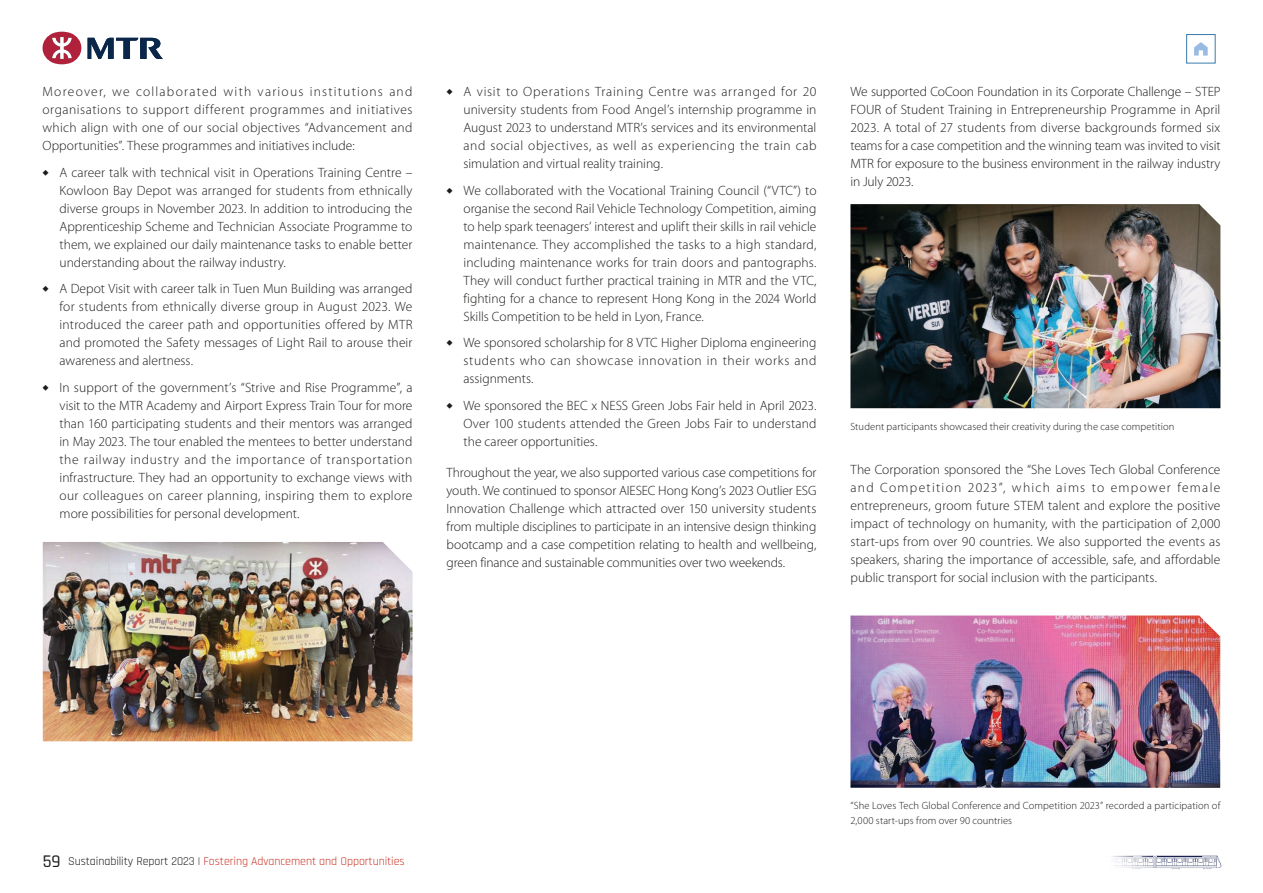
<style>
.page{position:relative;width:1263px;height:893px;background:#fff}
.page>*{position:absolute;margin:0;border:0;box-sizing:border-box;transform-origin:0 0}
.Body{font:300 13.5px/18px "Myriad Pro";color:#1c1c1b;text-align:justify}
.t1{font:12px "Rajdhani";letter-spacing:-.005em;color:#cb362a}
.t2{font:300 10.5px/15px "Myriad Pro";letter-spacing:.01em;color:#1c1c1b}
.s1{font-weight:500;font-size:18px;color:#1c1c1b}
.s2{color:#1c1c1b}
</style>
<div class="page">
<img style="left:43px;top:542px;width:369px;height:199px">
<img style="left:850px;top:615px;width:370px;height:173px">
<img style="left:850px;top:204px;width:370px;height:204px">
<svg style="left:1112px;top:855px;width:109px;height:14px"></svg>
<hr style="left:1157px;top:857px;width:44px;height:1px;background:#192150">
<svg style="left:43px;top:32px;width:38px;height:32px"></svg>
<svg style="left:88px;top:38px;width:75px;height:21px"></svg>
<svg style="left:1186px;top:34px;width:29px;height:29px"></svg>
<p class="Body" style="left:43px;top:83px;width:371px">Moreover, we collaborated with various institutions and organisations to support different programmes and initiatives which align with one of our social objectives “Advancement and Opportunities”. These programmes and initiatives include:</p>
<p class="Body" style="left:60px;top:164px;width:354px;text-indent:-17px"><sup>◆</sup> A career talk with technical visit in Operations Training Centre – Kowloon Bay Depot was arranged for students from ethnically diverse groups in November 2023. In addition to introducing the Apprenticeship Scheme and Technician Associate Programme to them, we explained our daily maintenance tasks to enable better understanding about the railway industry.</p>
<p class="Body" style="left:60px;top:280px;width:354px;text-indent:-17px"><sup>◆</sup> A Depot Visit with career talk in Tuen Mun Building was arranged for students from ethnically diverse group in August 2023. We introduced the career path and opportunities offered by MTR and promoted the Safety messages of Light Rail to arouse their awareness and alertness.</p>
<p class="Body" style="left:60px;top:379px;width:354px;text-indent:-17px"><sup>◆</sup> In support of the government’s “Strive and Rise Programme”, a visit to the MTR Academy and Airport Express Train Tour for more than 160 participating students and their mentors was arranged in May 2023. The tour enabled the mentees to better understand the railway industry and the importance of transportation infrastructure. They had an opportunity to exchange views with our colleagues on career planning, inspiring them to explore more possibilities for personal development.</p>
<p class="Body" style="left:463px;top:83px;width:354px;text-indent:-17px"><sup>◆</sup> A visit to Operations Training Centre was arranged for 20 university students from Food Angel’s internship programme in August 2023 to understand MTR’s services and its environmental and social objectives, as well as experiencing the train cab simulation and virtual reality training.</p>
<p class="Body" style="left:463px;top:182px;width:354px;text-indent:-17px"><sup>◆</sup> We collaborated with the Vocational Training Council (“VTC”) to organise the second Rail Vehicle Technology Competition, aiming to help spark teenagers’ interest and uplift their skills in rail vehicle maintenance. They accomplished the tasks to a high standard, including maintenance works for train doors and pantographs.<br>They will conduct further practical training in MTR and the VTC, fighting for a chance to represent Hong Kong in the 2024 World Skills Competition to be held in Lyon, France.</p>
<p class="Body" style="left:463px;top:334px;width:354px;text-indent:-17px"><sup>◆</sup> We sponsored scholarship for 8 VTC Higher Diploma engineering students who can showcase innovation in their works and assignments.</p>
<p class="Body" style="left:463px;top:397px;width:354px;text-indent:-17px"><sup>◆</sup> We sponsored the BEC x NESS Green Jobs Fair held in April 2023.<br>Over 100 students attended the Green Jobs Fair to understand the career opportunities.</p>
<p class="Body" style="left:446px;top:463px;width:371px">Throughout the year, we also supported various case competitions for youth. We continued to sponsor AIESEC Hong Kong’s 2023 Outlier ESG Innovation Challenge which attracted over 150 university students from multiple disciplines to participate in an intensive design thinking bootcamp and a case competition relating to health and wellbeing, green finance and sustainable communities over two weekends.</p>
<p class="Body" style="left:850px;top:83px;width:372px">We supported CoCoon Foundation in its Corporate Challenge – STEP FOUR of Student Training in Entrepreneurship Programme in April 2023. A total of 27 students from diverse backgrounds formed six teams for a case competition and the winning team was invited to visit MTR for exposure to the business environment in the railway industry in July 2023.</p>
<p class="t2" style="left:850px;top:419px;width:325px">Student participants showcased their creativity during the case competition</p>
<p class="Body" style="left:850px;top:461px;width:371px">The Corporation sponsored the “She Loves Tech Global Conference and Competition 2023”, which aims to empower female entrepreneurs, groom future STEM talent and explore the positive impact of technology on humanity, with the participation of 2,000 start-ups from over 90 countries. We also supported the events as speakers, sharing the importance of accessible, safe, and affordable public transport for social inclusion with the participants.</p>
<p class="t1" style="left:43px;top:855px;width:363px"><span class="s1">59</span> <span class="s2">Sustainability Report 2023 |</span> Fostering Advancement and Opportunities</p>
<p class="t2" style="left:850px;top:798px;width:371px">“She Loves Tech Global Conference and Competition 2023” recorded a participation of<br>2,000 start-ups from over 90 countries</p>
</div>
